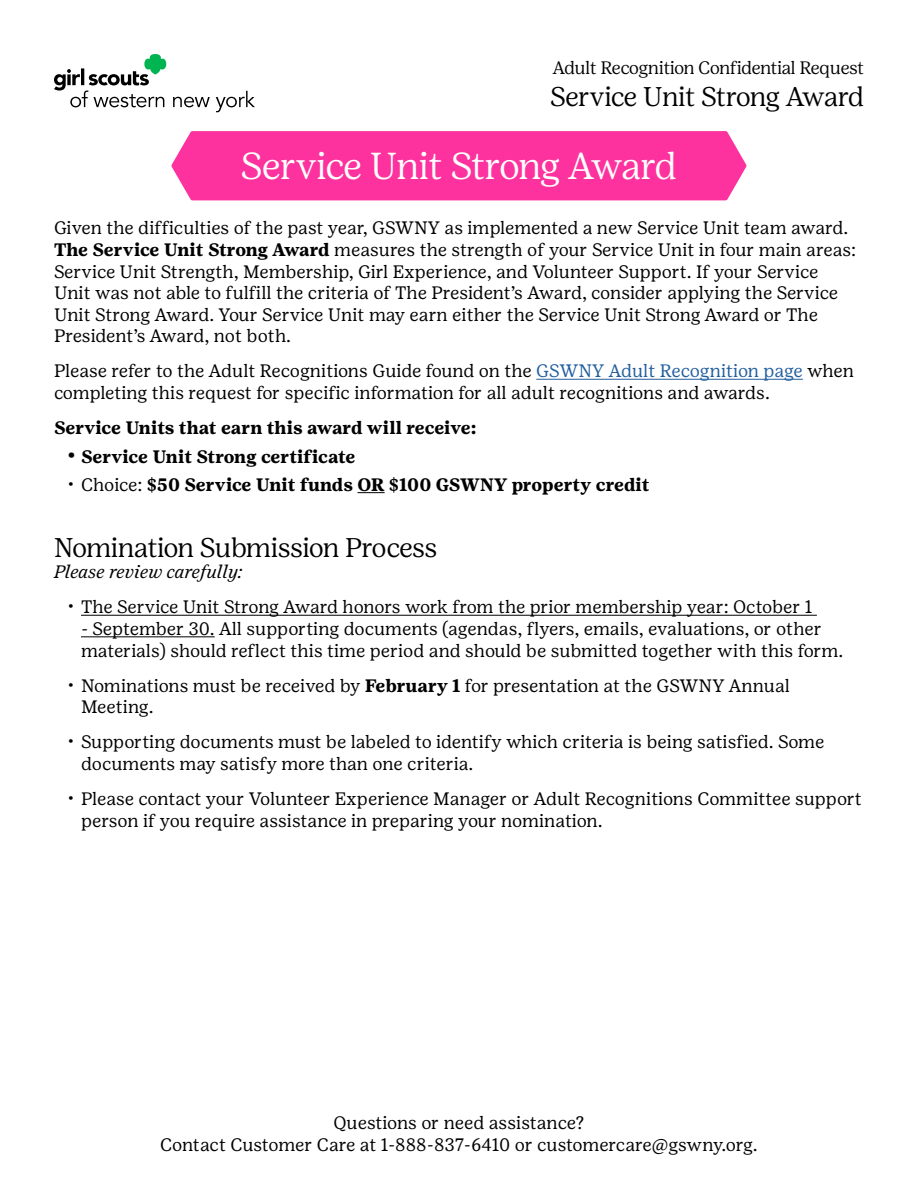
<style>
.page{position:relative;width:918px;height:1188px;background:#fff}
.page>*{position:absolute;margin:0;border:0;box-sizing:border-box;transform-origin:0 0}
.t1{font:300 37.5px "Girl Scout Display";letter-spacing:-.02em;color:#fff}
.t2{font:300 27px "Girl Scout Display";letter-spacing:-.01em;color:#000}
.t3{font:18px/21.6px "Girl Scout Text";color:#000}
.t4{font:700 18px "Girl Scout Text";color:#000}
.t5{font:300 18px "Girl Scout Display";color:#000}
.t6{font:italic 18px "Girl Scout Text";color:#000}
.s1{font-weight:700}
.s2{color:#215e9e}
.s3{font-weight:400}
</style>
<div class="page">
<svg style="left:54px;top:54px;width:112px;height:53px"></svg>
<svg style="left:173px;top:97px;width:37px;height:10px"></svg>
<svg style="left:216px;top:91px;width:39px;height:21px"></svg>
<hr style="left:536px;top:379px;width:267px;height:1px;background:#215e9e">
<svg style="left:358px;top:492px;width:27px;height:1px"></svg>
<div style="left:171px;top:131px;width:576px;height:69px;background:#fd329e"></div>
<hr style="left:81px;top:615px;width:736px;height:1px;background:#000">
<hr style="left:81px;top:636px;width:134px;height:1px;background:#000">
<p class="t5" style="left:553px;top:57px;width:313px">Adult Recognition Confidential Request</p>
<h2 class="t2" style="left:550px;top:81px;width:315px">Service Unit Strong Award</h2>
<h1 class="t1" style="left:241px;top:144px;width:437px">Service Unit Strong Award</h1>
<p class="t3" style="left:54px;top:217px;width:804px">Given the difficulties of the past year, GSWNY as implemented a new Service Unit team award.<br><span class="s1">The Service Unit Strong Award</span> measures the strength of your Service Unit in four main areas:<br>Service Unit Strength, Membership, Girl Experience, and Volunteer Support. If your Service Unit was not able to fulfill the criteria of The President’s Award, consider applying the Service Unit Strong Award. Your Service Unit may earn either the Service Unit Strong Award or The President’s Award, not both.</p>
<p class="t3" style="left:54px;top:360px;width:802px">Please refer to the Adult Recognitions Guide found on the <span class="s2">GSWNY Adult Recognition page</span> when completing this request for specific information for all adult recognitions and awards.</p>
<p class="t4" style="left:54px;top:417px;width:424px">Service Units that earn this award will receive:</p>
<p class="t4" style="left:68px;top:445px;width:290px">• Service Unit Strong certificate</p>
<p class="t4" style="left:68px;top:474px;width:584px"><span class="s3">• Choice:</span> $50 Service Unit funds OR $100 GSWNY property credit</p>
<h2 class="t2" style="left:54px;top:531px;width:385px">Nomination Submission Process</h2>
<p class="t6" style="left:54px;top:562px;width:190px">Please review carefully:</p>
<p class="t3" style="left:68px;top:596px;width:747px">• The Service Unit Strong Award honors work from the prior membership year: October 1</p>
<p class="t3" style="left:81px;top:618px;width:764px">- September 30. All supporting documents (agendas, flyers, emails, evaluations, or other materials) should reflect this time period and should be submitted together with this form.</p>
<p class="t3" style="left:81px;top:674px;width:710px;text-indent:-14px">• Nominations must be received by <span class="s1">February 1</span> for presentation at the GSWNY Annual<br>Meeting.</p>
<p class="t3" style="left:81px;top:731px;width:745px;text-indent:-14px">• Supporting documents must be labeled to identify which criteria is being satisfied. Some documents may satisfy more than one criteria.</p>
<p class="t3" style="left:81px;top:788px;width:783px;text-indent:-14px">• Please contact your Volunteer Experience Manager or Adult Recognitions Committee support person if you require assistance in preparing your nomination.</p>
<p class="t3" style="left:160px;top:1112px;width:599px;text-align:center">Questions or need assistance?<br>Contact Customer Care at 1-888-837-6410 or customercare@gswny.org.</p>
</div>
